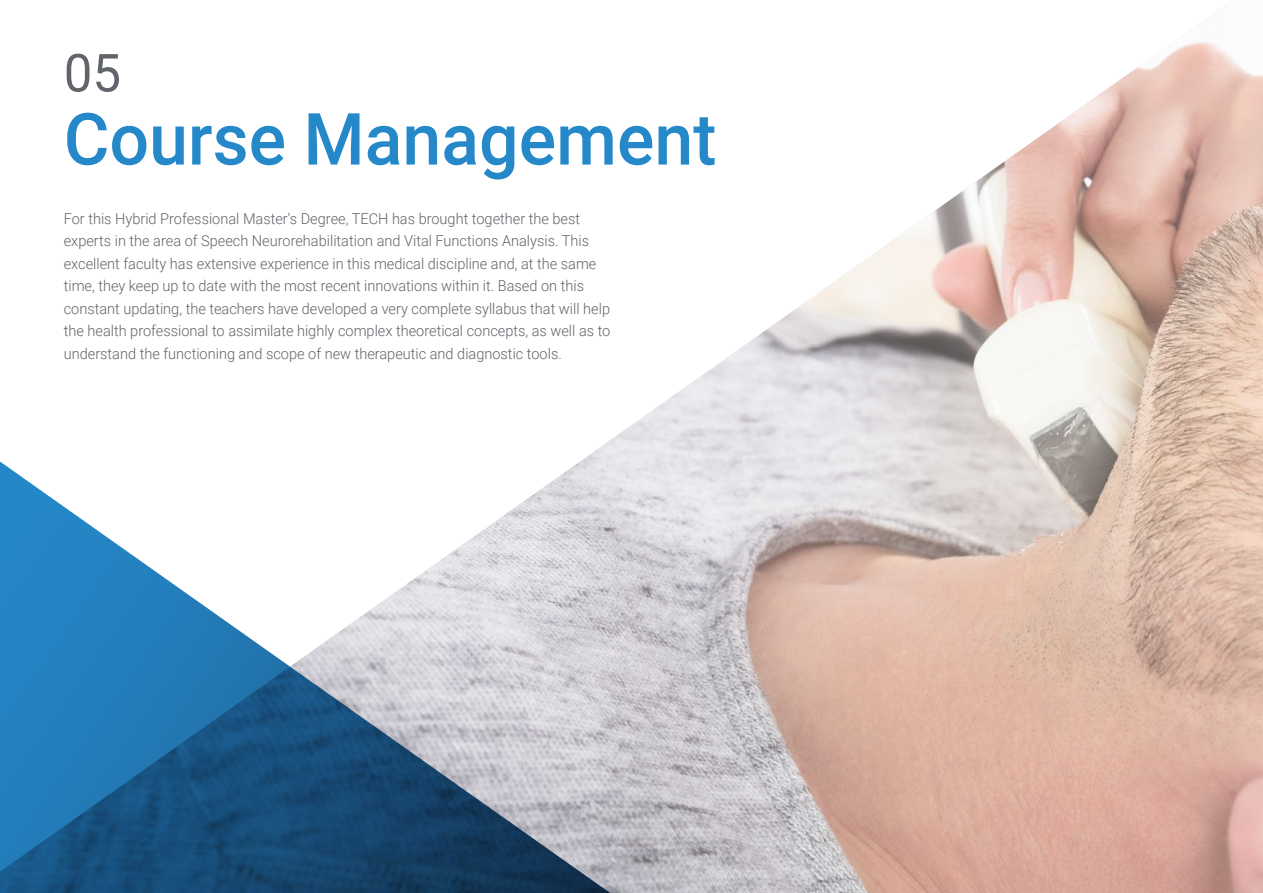
<style>
.page{position:relative;width:1263px;height:893px;background:#fff}
.page>*{position:absolute;margin:0;border:0;box-sizing:border-box;transform-origin:0 0}
.t1{font:500 72px "Roboto";color:#2488c9}
.t2{font:52.5px "Roboto";color:#61646a}
.t3{font:300 15px/22.5px "Roboto";color:#61646a}
</style>
<div class="page">
<img style="left:602px;top:42px;width:661px;height:851px">
<svg style="left:0;top:446px;width:640px;height:447px"></svg>
<h2 class="t2" style="left:64px;top:36px;width:59px">05</h2>
<h1 class="t1" style="left:64px;top:89px;width:654px">Course Management</h1>
<p class="t3" style="left:64px;top:207px;width:548px">For this Hybrid Professional Master's Degree, TECH has brought together the best experts in the area of Speech Neurorehabilitation and Vital Functions Analysis. This excellent faculty has extensive experience in this medical discipline and, at the same time, they keep up to date with the most recent innovations within it. Based on this constant updating, the teachers have developed a very complete syllabus that will help the health professional to assimilate highly complex theoretical concepts, as well as to understand the functioning and scope of new therapeutic and diagnostic tools.</p>
</div>
